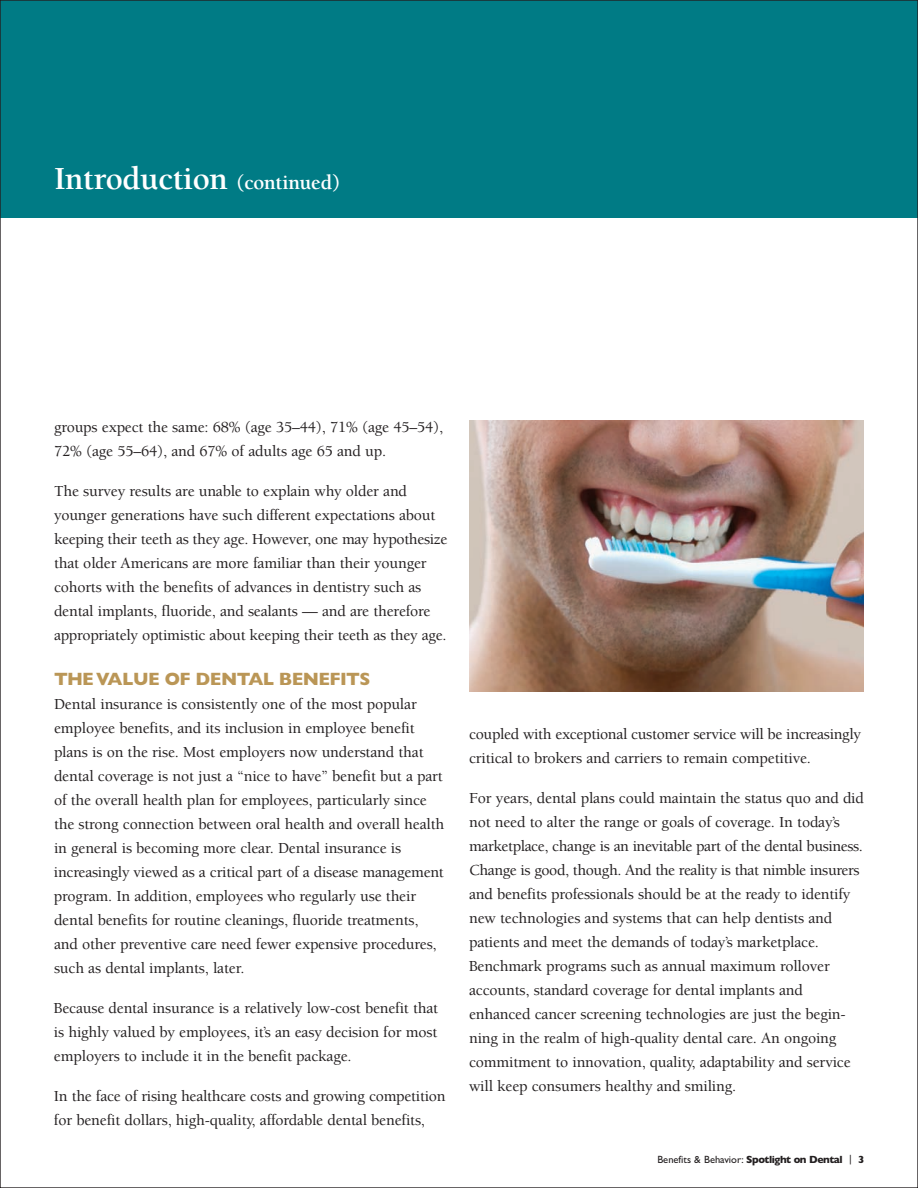
<style>
.page{position:relative;width:918px;height:1188px;background:#fff}
.page>*{position:absolute;margin:0;border:0;box-sizing:border-box;transform-origin:0 0}
.t1{font:700 33px "Berkeley";letter-spacing:-.01em;color:#fff}
.t2{font:700 18px "Gill Sans";letter-spacing:-.035em;color:#ba9656}
.t3{font:500 15.75px/24px "Berkeley";letter-spacing:-.01em;color:#231f20}
.t4{font:10.5px "Gill Sans";color:#231f20}
.s1{font-size:21px}
.s2{font-weight:700}
</style>
<div class="page">
<div style="left:0;top:0;width:918px;height:217px;background:#007b85"></div>
<img style="left:469px;top:421px;width:395px;height:271px">
<h1 class="t1" style="left:54px;top:166px;width:288px">Introduction <span class="s1">(continued)</span></h1>
<p class="t3" style="left:54px;top:416px;width:391px">groups expect the same: 68% (age 35–44), 71% (age 45–54),<br>72% (age 55–64), and 67% of adults age 65 and up.</p>
<p class="t3" style="left:54px;top:480px;width:395px">The survey results are unable to explain why older and younger generations have such different expectations about keeping their teeth as they age. However, one may hypothesize that older Americans are more familiar than their younger cohorts with the benefits of advances in dentistry such as dental implants, fluoride, and sealants — and are therefore appropriately optimistic about keeping their teeth as they age.</p>
<p class="t2" style="left:54px;top:668px;width:318px">THE VALUE OF DENTAL BENEFITS</p>
<p class="t3" style="left:54px;top:693px;width:392px">Dental insurance is consistently one of the most popular employee benefits, and its inclusion in employee benefit plans is on the rise. Most employers now understand that dental coverage is not just a “nice to have” benefit but a part of the overall health plan for employees, particularly since the strong connection between oral health and overall health in general is becoming more clear. Dental insurance is increasingly viewed as a critical part of a disease management program. In addition, employees who regularly use their dental benefits for routine cleanings, fluoride treatments, and other preventive care need fewer expensive procedures, such as dental implants, later.</p>
<p class="t3" style="left:54px;top:997px;width:386px;text-align:justify">Because dental insurance is a relatively low-cost benefit that is highly valued by employees, it’s an easy decision for most employers to include it in the benefit package.</p>
<p class="t3" style="left:54px;top:1086px;width:393px">In the face of rising healthcare costs and growing competition for benefit dollars, high-quality, affordable dental benefits,</p>
<p class="t3" style="left:469px;top:723px;width:393px">coupled with exceptional customer service will be increasingly critical to brokers and carriers to remain competitive.</p>
<p class="t3" style="left:469px;top:787px;width:396px">For years, dental plans could maintain the status quo and did not need to alter the range or goals of coverage. In today’s marketplace, change is an inevitable part of the dental business.<br>Change is good, though. And the reality is that nimble insurers and benefits professionals should be at the ready to identify new technologies and systems that can help dentists and patients and meet the demands of today’s marketplace.<br>Benchmark programs such as annual maximum rollover accounts, standard coverage for dental implants and enhanced cancer screening technologies are just the begin&shy;ning in the realm of high-quality dental care. An ongoing commitment to innovation, quality, adaptability and service will keep consumers healthy and smiling.</p>
<p class="t4" style="left:657px;top:1154px;width:209px">Benefits &amp; Behavior: <span class="s2">Spotlight on Dental</span> | <span class="s2">3</span></p>
</div>
